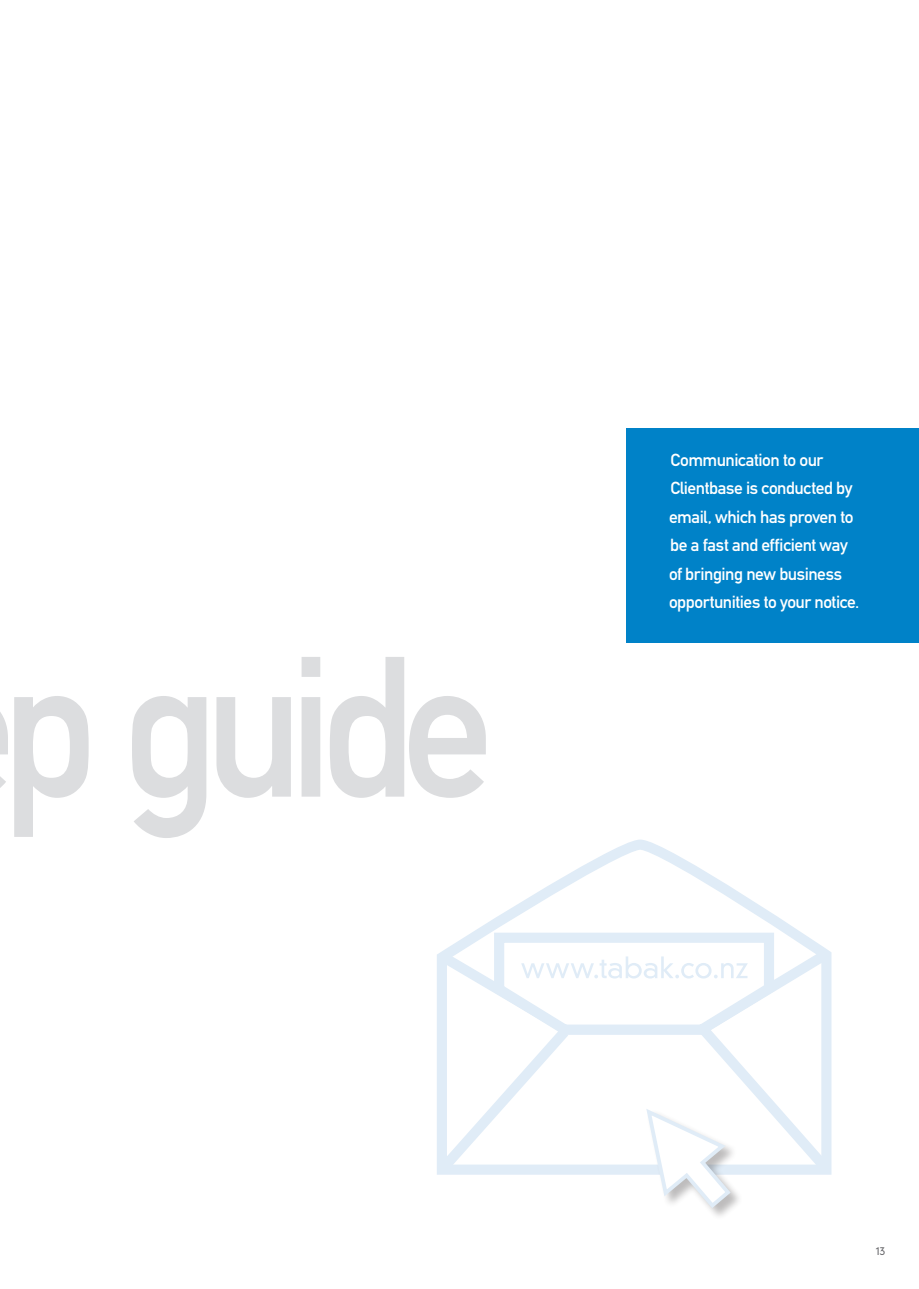
<style>
.page{position:relative;width:919px;height:1289px;background:#fff}
.page>*{position:absolute;margin:0;border:0;box-sizing:border-box;transform-origin:0 0}
.t1{font:196.2px "DIN Mittelschrift";letter-spacing:-.075em;color:#dcdddf;scale:.94 1}
.t2{font:17.25px/28.5px "DIN Mittelschrift";letter-spacing:-.025em;color:#fff}
.t3{font:300 10.5px "DIN Neuzeit Grotesk";color:#636366}
</style>
<div class="page">
<div style="left:626px;top:428px;width:292px;height:214px;background:#0082c8"></div>
<svg style="left:481px;top:839px;width:312px;height:88px"></svg>
<div style="left:645px;top:1107px;width:97px;height:112px;background:#231f20;opacity:.3"></div>
<svg style="left:437px;top:927px;width:395px;height:283px"></svg>
<h1 class="t1" style="left:2px;top:612px;width:524px">p guide</h1>
<p class="t2" style="left:669px;top:445px;width:192px">Communication to our<br>Clientbase is conducted by email, which has proven to be a fast and efficient way of bringing new business opportunities to your notice.</p>
<p class="t3" style="left:875px;top:1244px;width:11px">13</p>
</div>
